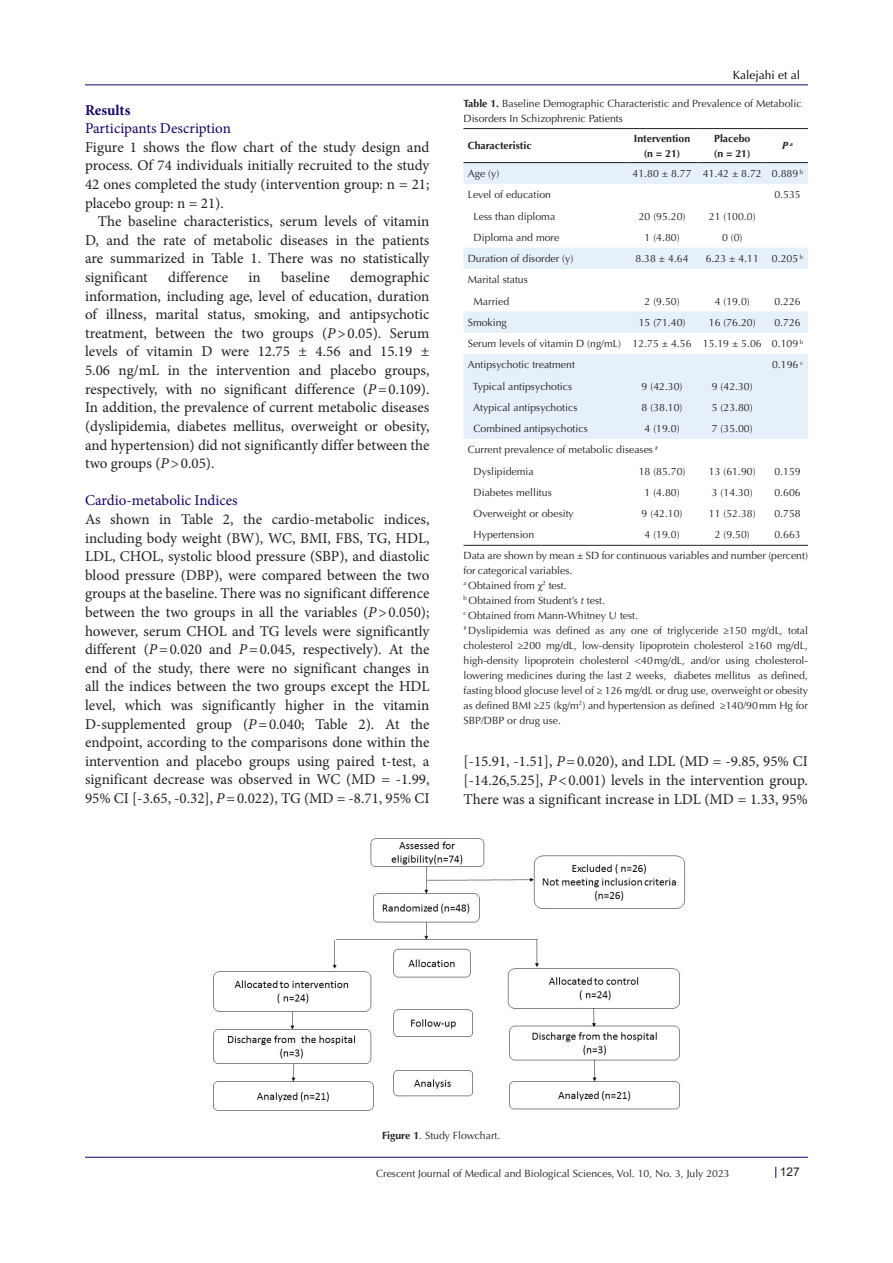
<style>
.page{position:relative;width:893px;height:1263px;background:#fff}
.page>*{position:absolute;margin:0;border:0;box-sizing:border-box;transform-origin:0 0}
.t1{font:15px/18.6px "Minion Pro";color:#231f20;text-align:justify}
.heading_3{font:15px "Minion Pro";color:#190066}
.t2{font:700 15px "Minion Pro";color:#190066}
.t3{font:12px "Optima LT Std";color:#000001}
.t4{font:12px "Arial";color:#231f20}
.Pa17{font:10.5px/15px "Optima LT Std";color:#231f20}
.Default{font:10.5px/15px "Optima LT Std";color:#231f20}
.Pa1{font:10.5px "Optima LT Std";color:#231f20}
.t5{font:700 10.5px/15px "Optima LT Std";color:#231f20;text-align:center}
.t6{font:italic 700 10.5px "Optima LT Std";color:#231f20}
.s1{font-style:italic}
.s2{font-weight:700}
.s3{font-family:"Times New Roman"}
</style>
<div class="page">
<hr style="left:85px;top:85px;width:723px;height:1px;background:#190066">
<hr style="left:85px;top:1157px;width:723px;height:1px;background:#190066">
<img style="left:213px;top:838px;width:472px;height:273px">
<svg style="left:463px;top:163px;width:345px;height:276px;fill:#edf4fb"></svg>
<hr style="left:463px;top:128px;width:164px;height:1px;background:#231f20">
<hr style="left:627px;top:128px;width:70px;height:1px;background:#231f20">
<hr style="left:697px;top:128px;width:70px;height:1px;background:#231f20">
<hr style="left:767px;top:128px;width:41px;height:1px;background:#231f20">
<hr style="left:463px;top:162px;width:164px;height:1px;background:#231f20">
<hr style="left:627px;top:162px;width:70px;height:1px;background:#231f20">
<hr style="left:697px;top:162px;width:70px;height:1px;background:#231f20">
<hr style="left:767px;top:162px;width:41px;height:1px;background:#231f20">
<hr style="left:463px;top:545px;width:164px;height:1px;background:#231f20">
<hr style="left:627px;top:545px;width:70px;height:1px;background:#231f20">
<hr style="left:697px;top:545px;width:70px;height:1px;background:#231f20">
<hr style="left:767px;top:545px;width:41px;height:1px;background:#231f20">
<p class="t2" style="left:85px;top:99px;width:47px">Results</p>
<p class="heading_3" style="left:85px;top:118px;width:147px">Participants Description</p>
<p class="t1" style="left:85px;top:138px;width:346px">Figure 1 shows the flow chart of the study design and process. Of 74 individuals initially recruited to the study 42 ones completed the study (intervention group: n = 21; placebo group: n = 21).</p>
<p class="t1" style="left:85px;top:212px;width:346px;text-indent:13px">The baseline characteristics, serum levels of vitamin D, and the rate of metabolic diseases in the patients are summarized in Table 1. There was no statistically significant</p>
<p class="t1" style="left:85px;top:268px;width:346px;text-indent:265px">demographic information, including age, level of education, duration of illness, marital status, smoking, and antipsychotic treatment, between the two groups (<span class="s1">P</span>&gt;0.05). Serum levels of vitamin D were 12.75 ± 4.56 and 15.19 ± 5.06 ng/mL in the intervention and placebo groups, respectively, with no significant difference (<span class="s1">P</span>=0.109).<br>In addition, the prevalence of current metabolic diseases (dyslipidemia, diabetes mellitus, overweight or obesity, and hypertension) did not significantly differ between the two groups (<span class="s1">P</span>&gt;0.05).</p>
<p class="heading_3" style="left:85px;top:490px;width:154px">Cardio-metabolic Indices</p>
<p class="t1" style="left:85px;top:510px;width:346px">As shown in Table 2, the cardio-metabolic indices, including body weight (BW), WC, BMI, FBS, TG, HDL, LDL, CHOL, systolic blood pressure (SBP), and diastolic blood pressure (DBP), were compared between the two groups at the baseline. There was no significant difference between the two groups in all the variables (<span class="s1">P</span>&gt;0.050); however, serum CHOL and TG levels were significantly different (<span class="s1">P</span>=0.020 and <span class="s1">P</span>=0.045, respectively). At the end of the study, there were no significant changes in all the indices between the two groups except the HDL level, which was significantly higher in the vitamin D-supplemented group (<span class="s1">P</span>=0.040; Table 2). At the endpoint, according to the comparisons done within the intervention and placebo groups using paired t-test, a significant decrease was observed in WC (MD = -1.99, 95% CI [-3.65, -0.32], <span class="s1">P</span>=0.022), TG (MD = -8.71, 95% CI</p>
<p class="t1" style="left:168px;top:268px;width:61px">difference</p>
<p class="t1" style="left:249px;top:268px;width:14px">in</p>
<p class="t1" style="left:281px;top:268px;width:50px">baseline</p>
<p class="t3" style="left:733px;top:67px;width:69px">Kalejahi et al</p>
<p class="Pa17" style="left:463px;top:96px;width:340px"><span class="s2">Table 1.</span> Baseline Demographic Characteristic and Prevalence of Metabolic<br>Disorders In Schizophrenic Patients</p>
<p class="t5" style="left:468px;top:139px;width:65px">Characteristic</p>
<p class="t5" style="left:634px;top:131px;width:58px">Intervention (n = 21)</p>
<p class="t5" style="left:714px;top:131px;width:38px">Placebo</p>
<p class="t6" style="left:782px;top:140px;width:12px">P <sup>a</sup></p>
<p class="t5" style="left:714px;top:146px;width:38px">(n = 21)</p>
<p class="Pa17" style="left:468px;top:166px;width:33px">Age (y)</p>
<p class="Pa17" style="left:633px;top:166px;width:60px">41.80 ± 8.77</p>
<p class="Pa17" style="left:703px;top:166px;width:60px">41.42 ± 8.72</p>
<p class="Pa17" style="left:772px;top:166px;width:33px">0.889 <sup>b</sup></p>
<p class="Pa17" style="left:468px;top:187px;width:85px">Level of education</p>
<p class="Pa17" style="left:774px;top:187px;width:28px">0.535</p>
<p class="Pa17" style="left:474px;top:209px;width:83px">Less than diploma</p>
<p class="Pa17" style="left:639px;top:209px;width:48px">20 (95.20)</p>
<p class="Pa17" style="left:709px;top:209px;width:48px">21 (100.0)</p>
<p class="Pa17" style="left:474px;top:230px;width:87px">Diploma and more</p>
<p class="Pa17" style="left:645px;top:230px;width:37px">1 (4.80)</p>
<p class="Pa17" style="left:722px;top:230px;width:22px">0 (0)</p>
<p class="Pa17" style="left:468px;top:251px;width:107px">Duration of disorder (y)</p>
<p class="Pa17" style="left:635px;top:251px;width:55px">8.38 ± 4.64</p>
<p class="Pa17" style="left:706px;top:251px;width:55px">6.23 ± 4.11</p>
<p class="Pa17" style="left:772px;top:251px;width:33px">0.205 <sup>b</sup></p>
<p class="Pa17" style="left:468px;top:272px;width:62px">Marital status</p>
<p class="Pa17" style="left:474px;top:294px;width:37px">Married</p>
<p class="Pa17" style="left:645px;top:294px;width:37px">2 (9.50)</p>
<p class="Pa17" style="left:715px;top:294px;width:37px">4 (19.0)</p>
<p class="Pa17" style="left:774px;top:294px;width:28px">0.226</p>
<p class="Pa17" style="left:468px;top:315px;width:41px">Smoking</p>
<p class="Pa17" style="left:639px;top:315px;width:48px">15 (71.40)</p>
<p class="Pa17" style="left:709px;top:315px;width:48px">16 (76.20)</p>
<p class="Pa17" style="left:774px;top:315px;width:28px">0.726</p>
<p class="Pa17" style="left:468px;top:336px;width:155px">Serum levels of vitamin D (ng/mL)</p>
<p class="Pa17" style="left:633px;top:336px;width:60px">12.75 ± 4.56</p>
<p class="Pa17" style="left:703px;top:336px;width:60px">15.19 ± 5.06</p>
<p class="Pa17" style="left:772px;top:336px;width:33px">0.109 <sup>b</sup></p>
<p class="Pa1" style="left:468px;top:359px;width:109px">Antipsychotic treatment</p>
<p class="Pa17" style="left:772px;top:357px;width:33px">0.196 <sup>c</sup></p>
<p class="Pa1" style="left:473px;top:380px;width:101px">Typical antipsychotics</p>
<p class="Pa1" style="left:642px;top:380px;width:42px">9 (42.30)</p>
<p class="Pa1" style="left:712px;top:380px;width:42px">9 (42.30)</p>
<p class="Pa17" style="left:473px;top:400px;width:106px">Atypical antipsychotics</p>
<p class="Pa17" style="left:642px;top:400px;width:42px">8 (38.10)</p>
<p class="Pa17" style="left:712px;top:400px;width:42px">5 (23.80)</p>
<p class="Pa17" style="left:474px;top:421px;width:116px">Combined antipsychotics</p>
<p class="Pa17" style="left:645px;top:421px;width:37px">4 (19.0)</p>
<p class="Pa17" style="left:712px;top:421px;width:42px">7 (35.00)</p>
<p class="Pa17" style="left:468px;top:443px;width:192px">Current prevalence of metabolic diseases <sup>#</sup></p>
<p class="Pa17" style="left:474px;top:464px;width:62px">Dyslipidemia</p>
<p class="Pa17" style="left:639px;top:464px;width:48px">18 (85.70)</p>
<p class="Pa17" style="left:709px;top:464px;width:48px">13 (61.90)</p>
<p class="Pa17" style="left:774px;top:464px;width:28px">0.159</p>
<p class="Pa17" style="left:474px;top:485px;width:80px">Diabetes mellitus</p>
<p class="Pa17" style="left:645px;top:485px;width:37px">1 (4.80)</p>
<p class="Pa17" style="left:712px;top:485px;width:42px">3 (14.30)</p>
<p class="Pa17" style="left:774px;top:485px;width:28px">0.606</p>
<p class="Pa17" style="left:474px;top:506px;width:102px">Overweight or obesity</p>
<p class="Pa17" style="left:642px;top:506px;width:42px">9 (42.10)</p>
<p class="Pa17" style="left:709px;top:506px;width:48px">11 (52.38)</p>
<p class="Pa17" style="left:774px;top:506px;width:28px">0.758</p>
<p class="Pa17" style="left:474px;top:527px;width:62px">Hypertension</p>
<p class="Pa17" style="left:645px;top:527px;width:37px">4 (19.0)</p>
<p class="Pa17" style="left:715px;top:527px;width:37px">2 (9.50)</p>
<p class="Pa17" style="left:774px;top:527px;width:28px">0.663</p>
<p class="Default" style="left:463px;top:548px;width:346px">Data are shown by mean ± SD for continuous variables and number (percent) for categorical variables.</p>
<p class="Pa17" style="left:463px;top:578px;width:105px"><sup>a</sup> Obtained from <span class="s3">χ</span><sup>2</sup> test.</p>
<p class="Pa17" style="left:463px;top:593px;width:143px"><sup>b</sup> Obtained from Student’s <span class="s1">t</span> test.</p>
<p class="Pa17" style="left:463px;top:608px;width:176px"><sup>c</sup> Obtained from Mann-Whitney U test.</p>
<p class="Pa17" style="left:463px;top:623px;width:346px;text-align:justify"><sup>#</sup> Dyslipidemia was defined as any one of triglyceride ≥150 mg/dL, total cholesterol ≥200 mg/dL, low-density lipoprotein cholesterol ≥160 mg/dL, high-density lipoprotein cholesterol &lt;40mg/dL, and/or using cholesterol&shy;lowering medicines during the last 2 weeks, diabetes mellitus as defined, fasting blood glocuse level of ≥ 126 mg/dL or drug use, overweight or obesity as defined BMI ≥25 (kg/m<sup>2</sup>) and hypertension as defined ≥140/90mm Hg for SBP/DBP or drug use.</p>
<p class="t1" style="left:463px;top:752px;width:346px">[-15.91, -1.51], <span class="s1">P</span>=0.020), and LDL (MD = -9.85, 95% CI [-14.26,5.25], <span class="s1">P</span>&lt;0.001) levels in the intervention group.<br>There was a significant increase in LDL (MD = 1.33, 95%</p>
<p class="Pa17" style="left:382px;top:1128px;width:120px"><span class="s2">Figure 1</span>. Study Flowchart.</p>
<p class="Pa17" style="left:376px;top:1166px;width:355px">Crescent Journal of Medical and Biological Sciences, Vol. 10, No. 3, July 2023</p>
<p class="t4" style="left:780px;top:1163px;width:22px">127</p>
</div>
